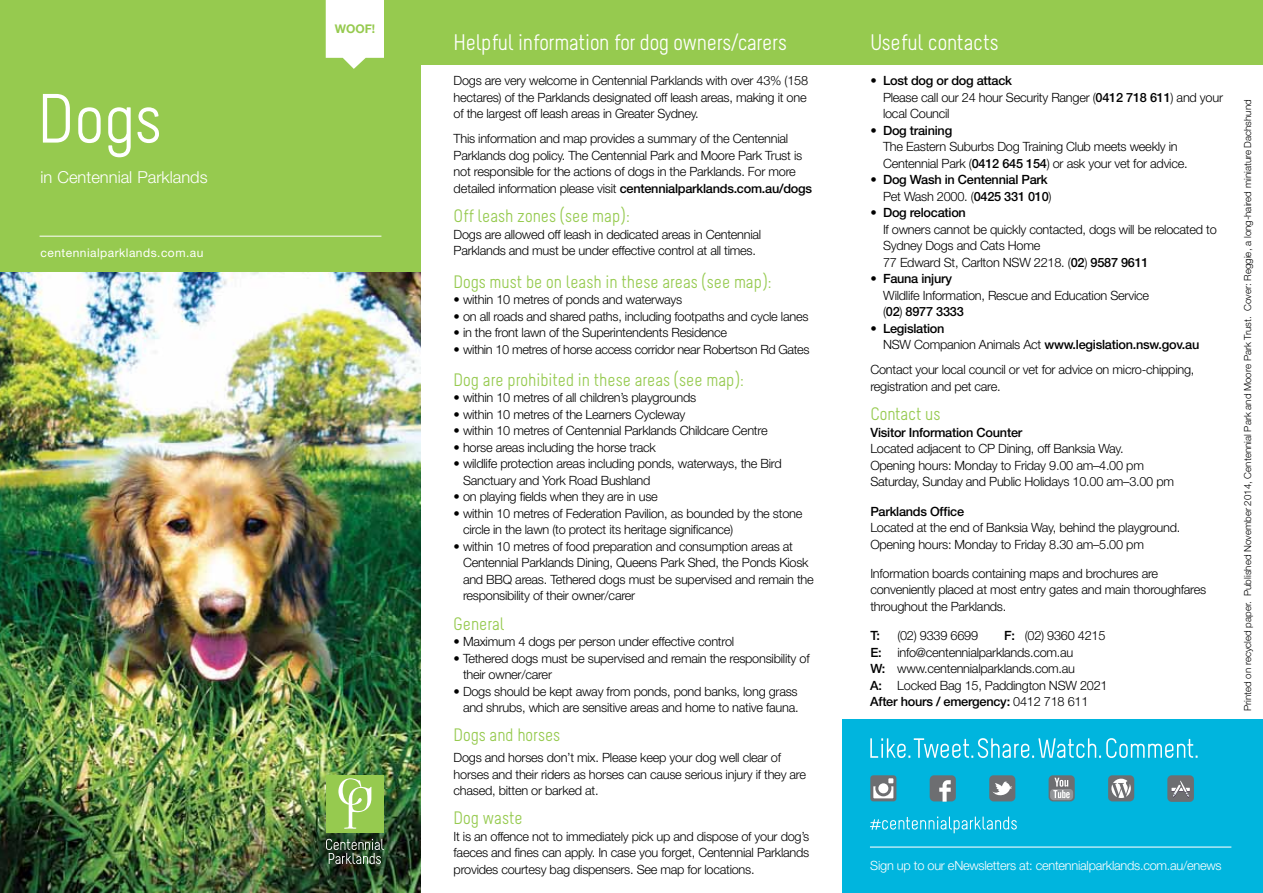
<style>
.page{position:relative;width:1263px;height:893px;background:#fff}
.page>*{position:absolute;margin:0;border:0;box-sizing:border-box;transform-origin:0 0}
.t1{font:69.45px "Melbourne";color:#fff}
.t2{font:22.5px "Melbourne";letter-spacing:-.01em;color:#fff}
.t3{font:18px "Melbourne";color:#96ca4f}
.t4{font:300 16.5px "Helvetica Neue";color:#fff}
.t5{font:300 12.75px/16.5px "Helvetica Neue";letter-spacing:-.02em;color:#000}
.t6{font:500 12.75px/16.5px "Helvetica Neue";letter-spacing:-.02em;color:#000}
.t7{font:300 12.75px "Helvetica Neue";letter-spacing:-.02em;color:#fff}
.t8{font:12px "Helvetica Neue";letter-spacing:.04em;color:#fff}
.t9{font:700 12px "Helvetica Neue";color:#96ca4f}
.t10{font:300 9.75px "Helvetica Neue";color:#000}
.s1{font-weight:500}
.s2{font-weight:300}
</style>
<div class="page">
<div style="left:843px;top:719px;width:420px;height:174px;background:#00b5de"></div>
<svg style="left:870px;top:738px;width:327px;height:20px"></svg>
<svg style="left:930px;top:775px;width:26px;height:26px"></svg>
<div style="left:870px;top:775px;width:26px;height:26px;background:linear-gradient(to right,#6d6e71,#6d6e71);border-radius:3px"></div>
<svg style="left:873px;top:778px;width:20px;height:20px"></svg>
<svg style="left:1108px;top:775px;width:26px;height:26px"></svg>
<svg style="left:1049px;top:775px;width:26px;height:26px"></svg>
<svg style="left:989px;top:775px;width:26px;height:26px"></svg>
<div style="left:416px;top:0;width:847px;height:65px;background:#96ca4f"></div>
<div style="left:0;top:0;width:421px;height:274px;background:#96ca4f"></div>
<img style="left:0;top:272px;width:421px;height:621px">
<div style="left:326px;top:775px;width:58px;height:57px;background:#96ca4f"></div>
<svg style="left:338px;top:778px;width:33px;height:51px"></svg>
<svg style="left:326px;top:839px;width:58px;height:25px"></svg>
<hr style="left:40px;top:236px;width:341px;height:1px;background:#fff">
<svg style="left:326px;top:0;width:58px;height:69px"></svg>
<svg style="left:870px;top:817px;width:147px;height:16px"></svg>
<hr style="left:870px;top:846px;width:361px;height:2px;background:#fff">
<svg style="left:1167px;top:775px;width:27px;height:27px"></svg>
<h1 class="t1" style="left:37px;top:80px;width:126px">Dogs</h1>
<p class="t4" style="left:41px;top:167px;width:169px">in Centennial Parklands</p>
<p class="t8" style="left:41px;top:245px;width:164px">centennialparklands.com.au</p>
<p class="t9" style="left:335px;top:21px;width:42px">WOOF!</p>
<h2 class="t2" style="left:454px;top:30px;width:335px">Helpful information for dog owners/carers</h2>
<p class="t5" style="left:454px;top:72px;width:356px;text-align:justify">Dogs are very welcome in Centennial Parklands with over 43% (158 hectares) of the Parklands designated off leash areas, making it one of the largest off leash areas in Greater Sydney.</p>
<p class="t5" style="left:454px;top:130px;width:360px">This information and map provides a summary of the Centennial Parklands dog policy. The Centennial Park and Moore Park Trust is not responsible for the actions of dogs in the Parklands. For more detailed information please visit <span class="s1">centennialparklands.com.au/dogs</span></p>
<h3 class="t3" style="left:454px;top:206px;width:178px">Off leash zones (see map):</h3>
<p class="t5" style="left:454px;top:226px;width:309px">Dogs are allowed off leash in dedicated areas in Centennial<br>Parklands and must be under effective control at all times.</p>
<h3 class="t3" style="left:454px;top:271px;width:319px">Dogs must be on leash in these areas (see map):</h3>
<p class="t5" style="left:454px;top:291px;width:230px">• within 10 metres of ponds and waterways</p>
<p class="t5" style="left:454px;top:307px;width:356px">• on all roads and shared paths, including footpaths and cycle lanes</p>
<p class="t5" style="left:454px;top:324px;width:275px">• in the front lawn of the Superintendents Residence</p>
<p class="t5" style="left:454px;top:340px;width:357px">• within 10 metres of horse access corridor near Robertson Rd Gates</p>
<h3 class="t3" style="left:454px;top:370px;width:292px">Dog are prohibited in these areas (see map):</h3>
<p class="t5" style="left:454px;top:389px;width:244px">• within 10 metres of all children’s playgrounds</p>
<p class="t5" style="left:454px;top:406px;width:233px">• within 10 metres of the Learners Cycleway</p>
<p class="t5" style="left:454px;top:422px;width:315px">• within 10 metres of Centennial Parklands Childcare Centre</p>
<p class="t5" style="left:454px;top:439px;width:204px">• horse areas including the horse track</p>
<p class="t5" style="left:463px;top:455px;width:320px;text-indent:-9px">• wildlife protection areas including ponds, waterways, the Bird<br>Sanctuary and York Road Bushland</p>
<p class="t5" style="left:454px;top:488px;width:206px">• on playing fields when they are in use</p>
<p class="t5" style="left:463px;top:505px;width:341px;text-indent:-9px">• within 10 metres of Federation Pavilion, as bounded by the stone circle in the lawn (to protect its heritage significance)</p>
<p class="t5" style="left:463px;top:538px;width:352px;text-indent:-9px">• within 10 metres of food preparation and consumption areas at Centennial Parklands Dining, Queens Park Shed, the Ponds Kiosk and BBQ areas. Tethered dogs must be supervised and remain the responsibility of their owner/carer</p>
<h3 class="t3" style="left:454px;top:613px;width:53px">General</h3>
<p class="t5" style="left:454px;top:633px;width:282px">• Maximum 4 dogs per person under effective control</p>
<p class="t5" style="left:463px;top:649px;width:348px;text-indent:-9px">• Tethered dogs must be supervised and remain the responsibility of their owner/carer</p>
<p class="t5" style="left:454px;top:682px;width:347px;text-align:right">• Dogs should be kept away from ponds, pond banks, long grass and shrubs, which are sensitive areas and home to native fauna.</p>
<h3 class="t3" style="left:454px;top:725px;width:108px">Dogs and horses</h3>
<p class="t5" style="left:454px;top:749px;width:354px">Dogs and horses don’t mix. Please keep your dog well clear of horses and their riders as horses can cause serious injury if they are chased, bitten or barked at.</p>
<h3 class="t3" style="left:454px;top:808px;width:70px">Dog waste</h3>
<p class="t5" style="left:454px;top:828px;width:357px;text-align:justify">It is an offence not to immediately pick up and dispose of your dog’s faeces and fines can apply. In case you forget, Centennial Parklands provides courtesy bag dispensers. See map for locations.</p>
<h2 class="t2" style="left:870px;top:30px;width:130px">Useful contacts</h2>
<p class="t5" style="left:883px;top:72px;width:341px;text-indent:-13px">• <span class="s1">Lost dog or dog attack<br></span>Please call our 24 hour Security Ranger (<span class="s1">0412 718 611</span>) and your local Council</p>
<p class="t5" style="left:883px;top:122px;width:306px;text-indent:-13px">• <span class="s1">Dog training<br></span>The Eastern Suburbs Dog Training Club meets weekly in<br>Centennial Park (<span class="s1">0412 645 154</span>) or ask your vet for advice.</p>
<p class="t6" style="left:883px;top:172px;width:170px;text-indent:-13px"><span class="s2">•</span> Dog Wash in Centennial Park<br><span class="s2">Pet Wash 2000. (</span>0425 331 010<span class="s2">)</span></p>
<p class="t5" style="left:883px;top:204px;width:335px;text-indent:-13px">• <span class="s1">Dog relocation<br></span>If owners cannot be quickly contacted, dogs will be relocated to Sydney Dogs and Cats Home<br>77 Edward St, Carlton NSW 2218. (<span class="s1">02</span>) <span class="s1">9587 9611</span></p>
<p class="t5" style="left:883px;top:270px;width:268px;text-indent:-13px">• <span class="s1">Fauna injury<br></span>Wildlife Information, Rescue and Education Service (<span class="s1">02</span>) <span class="s1">8977 3333</span></p>
<p class="t6" style="left:883px;top:320px;width:318px;text-indent:-13px"><span class="s2">•</span> Legislation<br><span class="s2">NSW Companion Animals Act</span> www.legislation.nsw.gov.au</p>
<p class="t5" style="left:870px;top:361px;width:326px">Contact your local council or vet for advice on micro-chipping, registration and pet care.</p>
<h3 class="t3" style="left:870px;top:404px;width:72px">Contact us</h3>
<p class="t6" style="left:870px;top:424px;width:153px">Visitor Information Counter</p>
<p class="t5" style="left:870px;top:440px;width:305px">Located adjacent to CP Dining, off Banksia Way.<br>Opening hours: Monday to Friday 9.00 am–4.00 pm<br>Saturday, Sunday and Public Holidays 10.00 am–3.00 pm</p>
<p class="t6" style="left:870px;top:503px;width:95px">Parklands Office</p>
<p class="t5" style="left:870px;top:519px;width:312px">Located at the end of Banksia Way, behind the playground.<br>Opening hours: Monday to Friday 8.30 am–5.00 pm</p>
<p class="t5" style="left:870px;top:565px;width:337px">Information boards containing maps and brochures are conveniently placed at most entry gates and main thoroughfares throughout the Parklands.</p>
<p class="t6" style="left:870px;top:627px;width:11px">T:</p>
<p class="t5" style="left:897px;top:627px;width:82px">(02) 9339 6699</p>
<p class="t5" style="left:870px;top:627px;width:239px;text-indent:134px"><span class="s1">F:</span> (02) 9360 4215<br><span class="s1">E:</span> info@centennialparklands.com.au<br><span class="s1">W:</span> www.centennialparklands.com.au<br><span class="s1">A:</span> Locked Bag 15, Paddington NSW 2021<br><span class="s1">After hours / emergency:</span> 0412 718 611</p>
<p class="t10" style="left:1242px;top:711px;width:613px;rotate:-90deg">Printed on recycled paper. Published November 2014, Centennial Park and Moore Park Trust. Cover: Reggie, a long-haired miniature Dachshund</p>
<p class="t7" style="left:870px;top:857px;width:353px">Sign up to our eNewsletters at: centennialparklands.com.au/enews</p>
</div>
